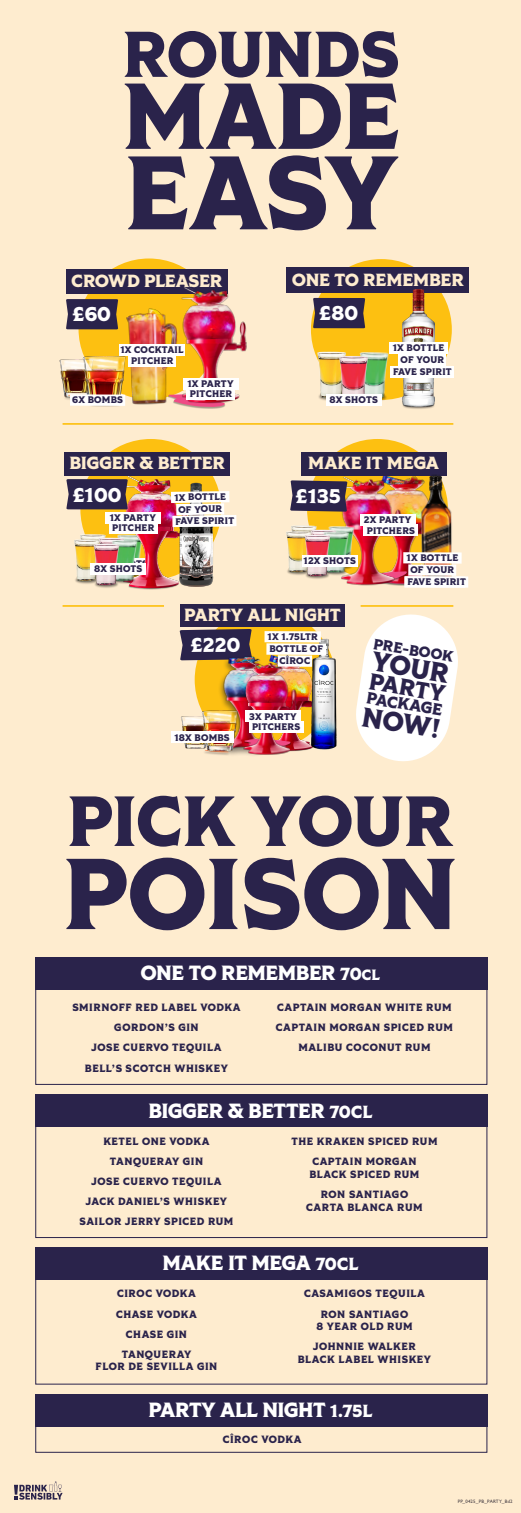
<style>
.page{position:relative;width:521px;height:1513px;background:#feeccf}
.page>*{position:absolute;margin:0;border:0;box-sizing:border-box;transform-origin:0 0}
.t1{font:800 104.12px "Tiller";color:#2a234b}
.t2{font:800 100.36px "Tiller";color:#2a234b}
.t3{font:800 93.27px "Tiller";color:#2a234b}
.t4{font:800 70.79px "Tiller";color:#2a234b}
.t5{font:800 64.49px "Tiller";color:#2a234b}
.t6{font:800 27.12px "Tiller";color:#2a234b}
.t7{font:800 23.1px "Tiller";color:#2a234b}
.t8{font:800 20.56px "Tiller";letter-spacing:-.02em;color:#fff}
.t9{font:800 19.95px "Tiller";color:#fff}
.t10{font:800 17.59px "Tiller";letter-spacing:-.01em;color:#feeccf}
.t11{font:800 16.28px "Tiller";color:#2a234b}
.t12{font:800 14.96px "Tiller";color:#2a234b}
.t13{font:800 10.5px/20px "Tiller";letter-spacing:.05em;color:#2a234b;text-align:center}
.t14{font:800 9.54px/12.1px "Tiller";letter-spacing:.02em;color:#2a234b;text-align:center}
.t15{font:4.81px "Gill Sans";letter-spacing:.03em;color:#463e44}
.s1{font-size:9.01px}
.s2{font-size:9.45px}
.s3{font-size:17.5px}
.s4{font-size:14.88px}
</style>
<div class="page">
<div style="left:79px;top:258px;width:140px;height:141px;background:#fdc011;border-radius:50%"></div>
<img style="left:59px;top:359px;width:13px;height:41px">
<img style="left:72px;top:347px;width:44px;height:60px">
<div style="left:70px;top:394px;width:55px;height:12px;background:#fff"></div>
<div style="left:66px;top:270px;width:162px;height:24px;background:#2a234b"></div>
<svg style="left:198px;top:408px;width:22px;height:1px"></svg>
<img style="left:181px;top:286px;width:66px;height:122px">
<div style="left:182px;top:378px;width:56px;height:11px;background:#fff"></div>
<div style="left:187px;top:388px;width:48px;height:11px;background:#fff"></div>
<img style="left:116px;top:303px;width:69px;height:105px">
<div style="left:119px;top:344px;width:66px;height:11px;background:#fff"></div>
<div style="left:129px;top:356px;width:47px;height:11px;background:#fff"></div>
<svg style="left:66px;top:299px;width:52px;height:30px;background:#31294c"></svg>
<div style="left:311px;top:259px;width:141px;height:141px;background:#fdc011;border-radius:50%"></div>
<div style="left:286px;top:267px;width:183px;height:26px;background:#2a234b"></div>
<img style="left:311px;top:338px;width:24px;height:68px">
<img style="left:377px;top:352px;width:18px;height:53px">
<img style="left:335px;top:351px;width:42px;height:55px">
<div style="left:326px;top:394px;width:55px;height:11px;background:#fff"></div>
<div style="left:313px;top:298px;width:52px;height:30px;background:#2a234b"></div>
<div style="left:402px;top:401px;width:33px;height:9px;background:#231f20;opacity:.75"></div>
<img style="left:403px;top:289px;width:31px;height:117px">
<div style="left:389px;top:342px;width:59px;height:12px;background:#fff"></div>
<div style="left:398px;top:354px;width:48px;height:11px;background:#fff"></div>
<div style="left:391px;top:366px;width:63px;height:11px;background:#fff"></div>
<div style="left:80px;top:439px;width:141px;height:141px;background:#fdc011;border-radius:50%"></div>
<img style="left:118px;top:476px;width:56px;height:114px">
<img style="left:174px;top:481px;width:45px;height:106px">
<div style="left:64px;top:452px;width:166px;height:24px;background:#2a234b"></div>
<svg style="left:171px;top:491px;width:65px;height:36px;background:#fbf0eb"></svg>
<svg style="left:66px;top:479px;width:62px;height:30px;background:#342b4d"></svg>
<img style="left:74px;top:528px;width:16px;height:56px">
<img style="left:127px;top:534px;width:16px;height:53px">
<img style="left:90px;top:534px;width:37px;height:56px">
<div style="left:91px;top:564px;width:55px;height:11px;background:#fff"></div>
<div style="left:307px;top:439px;width:141px;height:141px;background:#fdc011;border-radius:50%"></div>
<img style="left:410px;top:476px;width:7px;height:76px">
<img style="left:341px;top:476px;width:69px;height:109px">
<div style="left:301px;top:452px;width:145px;height:24px;background:#2a234b"></div>
<svg style="left:290px;top:480px;width:57px;height:32px;background:#3d324e"></svg>
<img style="left:344px;top:520px;width:16px;height:53px">
<img style="left:341px;top:520px;width:3px;height:63px">
<img style="left:286px;top:519px;width:29px;height:56px">
<img style="left:339px;top:525px;width:15px;height:54px">
<img style="left:301px;top:526px;width:38px;height:53px">
<div style="left:302px;top:555px;width:55px;height:11px;background:#fff"></div>
<hr style="left:63px;top:423px;width:390px;height:2px;background:#fdc011">
<hr style="left:63px;top:605px;width:101px;height:2px;background:#fdc011">
<hr style="left:361px;top:605px;width:92px;height:2px;background:#fdc011">
<div style="left:195px;top:609px;width:141px;height:141px;background:#fdc011;border-radius:50%"></div>
<svg style="left:180px;top:629px;width:72px;height:31px;background:#362d4d"></svg>
<img style="left:216px;top:654px;width:62px;height:49px">
<img style="left:239px;top:657px;width:65px;height:98px">
<img style="left:305px;top:638px;width:32px;height:112px">
<div style="left:180px;top:604px;width:165px;height:22px;background:#2a234b"></div>
<div style="left:264px;top:631px;width:57px;height:12px;background:#fff"></div>
<div style="left:266px;top:643px;width:60px;height:12px;background:#fff"></div>
<div style="left:278px;top:655px;width:34px;height:12px;background:#fff"></div>
<img style="left:173px;top:716px;width:19px;height:33px">
<img style="left:192px;top:703px;width:55px;height:52px">
<div style="left:171px;top:732px;width:62px;height:11px;background:#fff"></div>
<svg style="left:356px;top:614px;width:102px;height:148px"></svg>
<div style="left:105px;top:512px;width:56px;height:12px;background:#fff"></div>
<div style="left:245px;top:711px;width:56px;height:11px;background:#fff"></div>
<div style="left:109px;top:523px;width:49px;height:11px;background:#fff"></div>
<div style="left:360px;top:514px;width:56px;height:12px;background:#fff"></div>
<div style="left:364px;top:525px;width:54px;height:11px;background:#fff"></div>
<div style="left:249px;top:721px;width:54px;height:11px;background:#fff"></div>
<img style="left:417px;top:474px;width:40px;height:97px">
<div style="left:403px;top:552px;width:59px;height:12px;background:#fff"></div>
<div style="left:408px;top:564px;width:48px;height:12px;background:#fff"></div>
<svg style="left:355px;top:571px;width:113px;height:17px"></svg>
<svg style="left:14px;top:1482px;width:49px;height:18px"></svg>
<div style="left:35px;top:957px;width:452px;height:28px;background:#2a234b"></div>
<svg style="left:35px;top:1273px;width:453px;height:112px"></svg>
<div style="left:35px;top:1247px;width:452px;height:33px;background:#2a234b"></div>
<div style="left:35px;top:1094px;width:452px;height:29px;background:#2a234b"></div>
<svg style="left:35px;top:985px;width:453px;height:100px"></svg>
<svg style="left:35px;top:1123px;width:453px;height:115px"></svg>
<svg style="left:35px;top:1394px;width:453px;height:59px"></svg>
<h3 class="t5" style="left:123px;top:13px;width:278px">ROUNDS</h3>
<h3 class="t3" style="left:123px;top:56px;width:278px">MADE</h3>
<h1 class="t1" style="left:125px;top:126px;width:274px">EASY</h1>
<h3 class="t10" style="left:72px;top:270px;width:152px">CROWD PLEASER</h3>
<h3 class="t10" style="left:292px;top:269px;width:173px">ONE TO REMEMBER</h3>
<h3 class="t9" style="left:72px;top:302px;width:40px">£60</h3>
<h3 class="t9" style="left:319px;top:300px;width:41px">£80</h3>
<p class="t14" style="left:120px;top:344px;width:65px;line-height:11.5px">1X COCKTAIL<br>PITCHER</p>
<p class="t14" style="left:393px;top:342px;width:53px">1X BOTTLE</p>
<p class="t14" style="left:400px;top:354px;width:45px">OF YOUR</p>
<p class="t14" style="left:393px;top:366px;width:60px">FAVE SPIRIT</p>
<p class="t14" style="left:72px;top:394px;width:52px">6X BOMBS</p>
<p class="t14" style="left:187px;top:379px;width:48px;line-height:10.3px;text-align:left">1X PARTY<br>PITCHER</p>
<p class="t14" style="left:330px;top:394px;width:50px">8X SHOTS</p>
<h3 class="t10" style="left:69px;top:452px;width:157px">BIGGER &amp; BETTER</h3>
<p class="t14" style="left:173px;top:492px;width:54px;rotate:-1deg">1X BOTTLE<br>OF YOUR<br>FAVE SPIR</p>
<h3 class="t10" style="left:308px;top:452px;width:132px">MAKE IT MEGA</h3>
<h3 class="t9" style="left:296px;top:483px;width:47px;rotate:1deg">£135</h3>
<h3 class="t9" style="left:72px;top:482px;width:51px">£100</h3>
<p class="t14" style="left:110px;top:512px;width:48px">1X PARTY</p>
<p class="t14" style="left:112px;top:523px;width:44px">PITCHER</p>
<p class="t14" style="left:364px;top:515px;width:53px;line-height:10.3px">2X PARTY<br>PITCHERS</p>
<p class="t14" style="left:175px;top:516px;width:60px;rotate:-1deg">FAVE SPIRIT<span class="s1">IT</span></p>
<p class="t14" style="left:100px;top:558px;width:50px">8X SHOTS</p>
<p class="t14" style="left:94px;top:563px;width:50px">8X SHOTS</p>
<p class="t14" style="left:303px;top:555px;width:54px">12X SHOTS</p>
<p class="t14" style="left:406px;top:552px;width:54px">1X BOTTLE<br>OF YOUR<br>FAVE SPIR</p>
<p class="t14" style="left:407px;top:576px;width:60px">FAVE SPIRIT<span class="s1">IT</span></p>
<h3 class="t10" style="left:184px;top:604px;width:158px">PARTY ALL NIGHT</h3>
<p class="t14" style="left:267px;top:631px;width:57px">1X 1.75LTR<br>BOTTLE <span class="s2">OF<br></span>CÎROC</p>
<h3 class="t9" style="left:190px;top:632px;width:52px;rotate:-1deg">£220</h3>
<p class="t14" style="left:249px;top:711px;width:49px">3X PARTY</p>
<p class="t14" style="left:174px;top:732px;width:57px">18X BOMBS</p>
<p class="t14" style="left:252px;top:721px;width:50px">PITCHERS</p>
<h3 class="t12" style="left:375px;top:634px;width:82px;rotate:9deg">PRE-BOOK</h3>
<h3 class="t6" style="left:376px;top:643px;width:79px;rotate:10deg">YOUR</h3>
<h3 class="t7" style="left:372px;top:667px;width:78px;rotate:9deg">PARTY</h3>
<h3 class="t11" style="left:369px;top:687px;width:78px;rotate:10deg">PACKAGE</h3>
<h3 class="t6" style="left:365px;top:699px;width:81px;rotate:10deg">NOW!</h3>
<h3 class="t4" style="left:67px;top:776px;width:388px">PICK YOUR</h3>
<h2 class="t2" style="left:63px;top:829px;width:396px">POISON</h2>
<h3 class="t8" style="left:141px;top:960px;width:241px">ONE TO REMEMBER <span class="s3">70</span><span class="s4">CL</span></h3>
<p class="t13" style="left:72px;top:998px;width:170px">SMIRNOFF RED LABEL VODKA<br>GORDON’S GIN<br>JOSE CUERVO TEQUILA<br>BELL’S SCOTCH WHISKEY</p>
<p class="t13" style="left:276px;top:998px;width:178px">CAPTAIN MORGAN WHITE RUM<br>CAPTAIN MORGAN SPICED RUM<br>MALIBU COCONUT RUM</p>
<h3 class="t8" style="left:149px;top:1098px;width:225px">BIGGER &amp; BETTER <span class="s3">70CL</span></h3>
<p class="t13" style="left:80px;top:1132px;width:155px">KETEL ONE VODKA<br>TANQUERAY GIN<br>JOSE CUERVO TEQUILA<br>JACK DANIEL’S WHISKEY<br>SAILOR JERRY SPICED RUM</p>
<p class="t13" style="left:291px;top:1132px;width:147px">THE KRAKEN SPICED RUM<br>CAPTAIN MORGAN</p>
<p class="t13" style="left:309px;top:1165px;width:111px">BLACK SPICED RUM<br>RON SANTIAGO</p>
<p class="t13" style="left:306px;top:1197px;width:118px">CARTA BLANCA RUM</p>
<h3 class="t8" style="left:163px;top:1250px;width:197px">MAKE IT MEGA <span class="s3">70CL</span></h3>
<p class="t13" style="left:116px;top:1284px;width:82px">CIROC VODKA<br>CHASE VODKA<br>CHASE GIN<br>TANQUERAY</p>
<p class="t13" style="left:96px;top:1357px;width:123px">FLOR DE SEVILLA GIN</p>
<p class="t13" style="left:304px;top:1284px;width:122px">CASAMIGOS TEQUILA<br>RON SANTIAGO</p>
<p class="t13" style="left:313px;top:1317px;width:104px">8 YEAR OLD RUM<br>JOHNNIE WALKER</p>
<p class="t13" style="left:298px;top:1350px;width:135px">BLACK LABEL WHISKEY</p>
<h3 class="t8" style="left:149px;top:1397px;width:225px">PARTY ALL NIGHT <span class="s3">1.75L</span></h3>
<p class="t13" style="left:223px;top:1430px;width:80px">CÎROC VODKA</p>
<p class="t15" style="left:458px;top:1499px;width:56px">PP_0425_PB_PARTY_Bd2</p>
</div>
